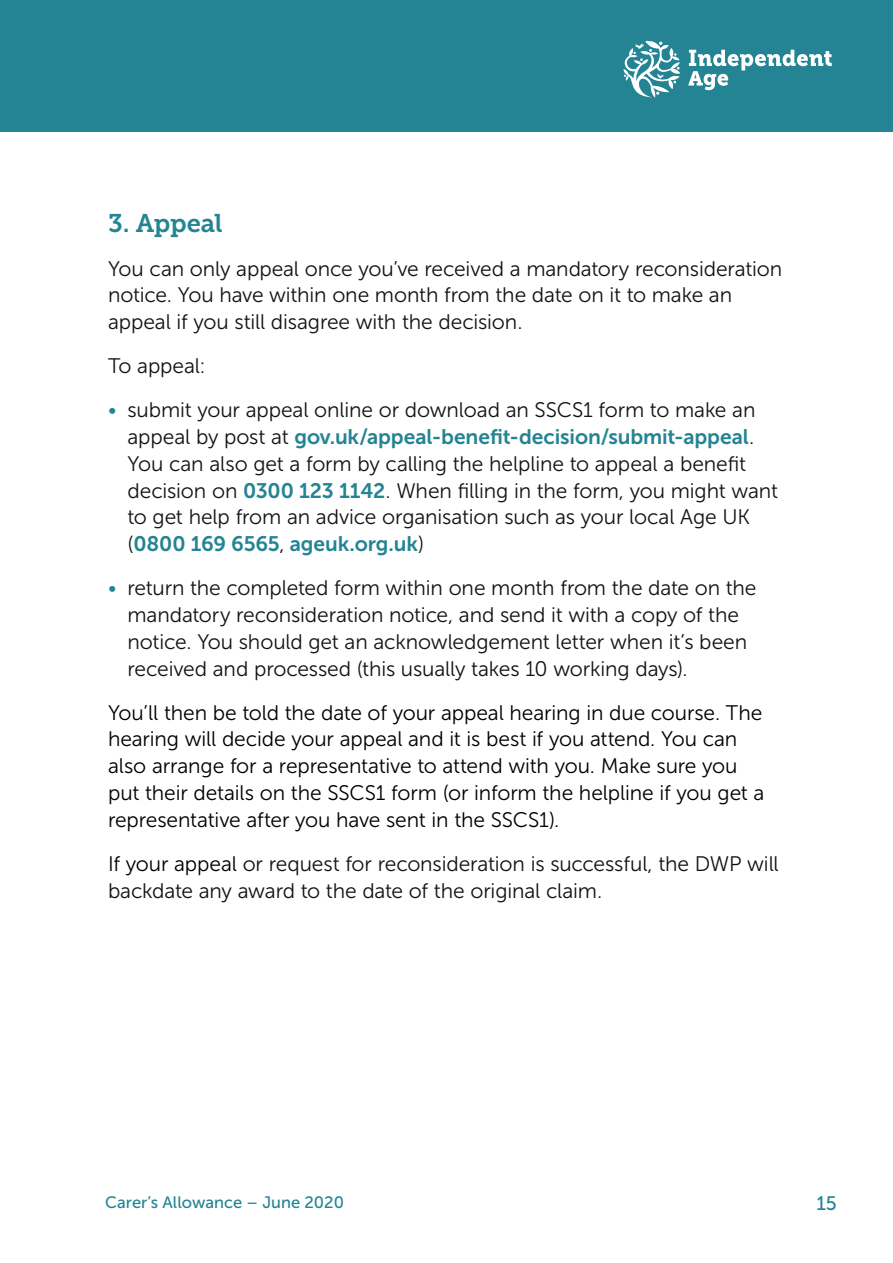
<style>
.page{position:relative;width:893px;height:1263px;background:#fff}
.page>*{position:absolute;margin:0;border:0;box-sizing:border-box;transform-origin:0 0}
.Heading_3{font:25.5px "Museo Slab 700";letter-spacing:-.015em;color:#248493}
.Bullets{font:21px/26.8px "Museo Sans 300";letter-spacing:-.005em;color:#131313}
.Body_14pt{font:21px/26.8px "Museo Sans 300";letter-spacing:-.005em;color:#000}
.Body_14pt-2{font:21px/26.8px "Museo Sans 300";letter-spacing:-.005em;color:#131313}
.t1{font:19.5px "Museo Sans 500";color:#248493}
.t2{font:16.5px "Museo Sans 500";color:#248493}
.s1{color:#248493}
.s2{font-family:"Museo Sans 700";color:#248493}
.s3{color:#000}
</style>
<div class="page">
<div style="left:0;top:0;width:893px;height:132px;background:#248493"></div>
<svg style="left:623px;top:41px;width:57px;height:57px"></svg>
<svg style="left:688px;top:50px;width:144px;height:40px"></svg>
<h3 class="Heading_3" style="left:108px;top:208px;width:116px">3. Appeal</h3>
<p class="Body_14pt-2" style="left:108px;top:255px;width:676px">You can only appeal once you’ve received a mandatory reconsideration notice. You have within one month from the date on it to make an appeal if you still disagree with the decision.</p>
<p class="Body_14pt-2" style="left:108px;top:353px;width:99px">To appeal:</p>
<p class="Bullets" style="left:128px;top:397px;width:652px;text-indent:-20px"><span class="s1">•</span> submit your appeal online or download an SSCS1 form to make an appeal by post at <span class="s2">gov.uk/appeal-benefit-decision/submit-appeal</span>.<br>You can also get a form by calling the helpline to appeal a benefit decision on <span class="s2">0300 123 1142</span>. When filling in the form, you might want to get help from an advice organisation such as your local Age UK (<span class="s2">0800 169 6565</span>, <span class="s2">ageuk.org.uk</span>)</p>
<p class="Bullets" style="left:128px;top:575px;width:631px;text-indent:-20px"><span class="s1">•</span> return the completed form within one month from the date on the mandatory reconsideration notice, and send it with a copy of the notice. You should get an acknowledgement letter when it’s been received and processed (this usually takes 10 working days).</p>
<p class="Body_14pt" style="left:108px;top:699px;width:658px">You’ll then be told the date of your appeal hearing in due course. The hearing will decide your appeal and it is best if you attend. You can also arrange for a representative to attend with you. Make sure you put their details on the SSCS1 form (or inform the helpline if you get a representative after you have sent in the SSCS1).</p>
<p class="Body_14pt-2" style="left:108px;top:850px;width:672px"><span class="s3">If your appeal</span> or request for reconsideration is successful, the DWP will backdate any award to the date of the original claim.</p>
<p class="t2" style="left:105px;top:1194px;width:240px">Carer’s Allowance – June 2020</p>
<p class="t1" style="left:816px;top:1192px;width:22px">15</p>
</div>
